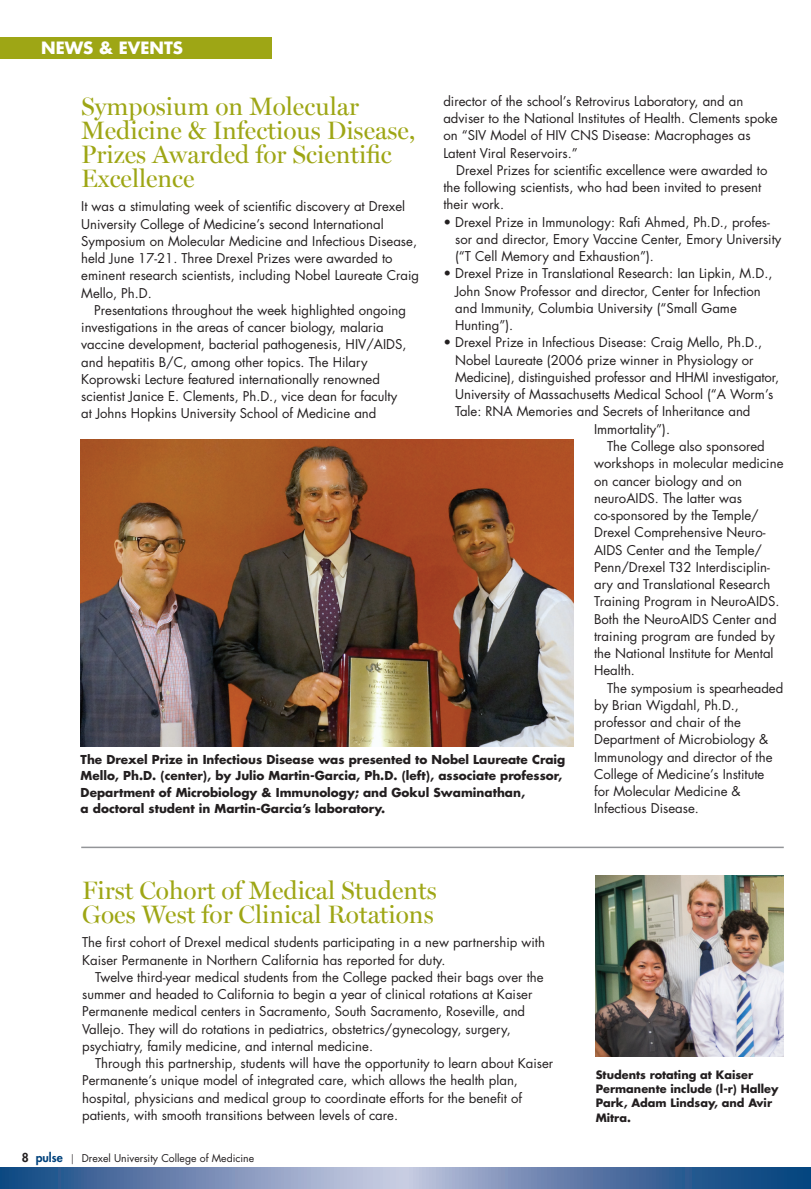
<style>
.page{position:relative;width:811px;height:1189px;background:#fff}
.page>*{position:absolute;margin:0;border:0;box-sizing:border-box;transform-origin:0 0}
.t1{font:25.2px/24px "Miller Display";color:#9ea615}
.t2{font:700 16.5px "Futura";color:#fff}
.t3{font:13.2px/17.2px "Futura";color:#231f20}
.t4{font:700 12px/16.5px "Futura";color:#231f20}
.t5{font:700 11.25px/14.2px "Futura";color:#231f20}
.t6{font:10.5px "Futura";color:#231f20}
.s1{font-weight:800;font-size:12px}
.s2{font-weight:800;font-size:12px;color:#01427c}
.s3{font-family:"Miller Text"}
</style>
<div class="page">
<svg style="left:0;top:1167px;width:809px;height:21px;background:#6481ad"></svg>
<div style="left:0;top:37px;width:272px;height:22px;background:#9ea615"></div>
<img style="left:81px;top:440px;width:492px;height:306px">
<hr style="left:81px;top:846px;width:702px;height:2px;background:#939598">
<img style="left:595px;top:875px;width:188px;height:181px">
<svg style="left:809px;top:1167px;width:2px;height:22px"></svg>
<p class="t2" style="left:41px;top:36px;width:143px">News &amp; Events</p>
<p class="t3" style="left:443px;top:92px;width:336px">director of the school’s Retrovirus Laboratory, and an adviser to the National Institutes of Health. Clements spoke on “SIV Model of HIV CNS Disease: Macrophages as Latent Viral Reservoirs.”</p>
<p class="t3" style="left:443px;top:161px;width:325px;text-indent:13px">Drexel Prizes for scientific excellence were awarded to the following scientists, who had been invited to present their work.</p>
<p class="t3" style="left:455px;top:213px;width:328px;text-indent:-12px">• Drexel Prize in Immunology: Rafi Ahmed, Ph.D., profes&shy;sor and director, Emory Vaccine Center, Emory University (“T Cell Memory and Exhaustion”).</p>
<p class="t3" style="left:455px;top:265px;width:319px;text-indent:-12px">• Drexel Prize in Translational Research: Ian Lipkin, M.D., John Snow Professor and director, Center for Infection and Immunity, Columbia University (“Small Game Hunting”).</p>
<p class="t3" style="left:443px;top:334px;width:320px">• Drexel Prize in Infectious Disease: Craig Mello, Ph.D.,</p>
<p class="t3" style="left:455px;top:351px;width:300px">Nobel Laureate (2006 prize winner in Physiology or</p>
<p class="t3" style="left:455px;top:368px;width:325px">Medicine), distinguished professor and HHMI investigator,</p>
<p class="t3" style="left:455px;top:385px;width:320px">University of Massachusetts Medical School (“A Worm’s</p>
<p class="t3" style="left:455px;top:403px;width:297px">Tale: RNA Memories and Secrets of Inheritance and</p>
<p class="t3" style="left:594px;top:420px;width:77px">Immortality”).</p>
<p class="t3" style="left:607px;top:437px;width:159px">The College also sponsored</p>
<p class="t3" style="left:594px;top:454px;width:191px">workshops in molecular medicine</p>
<p class="t3" style="left:594px;top:472px;width:149px">on cancer biology and on</p>
<p class="t3" style="left:594px;top:489px;width:149px">neuroAIDS. The latter was</p>
<p class="t3" style="left:594px;top:506px;width:166px">co-sponsored by the Temple/</p>
<p class="t3" style="left:594px;top:523px;width:173px">Drexel Comprehensive Neuro-</p>
<p class="t3" style="left:594px;top:541px;width:169px">AIDS Center and the Temple/</p>
<p class="t3" style="left:594px;top:558px;width:177px">Penn/Drexel T32 Interdisciplin-</p>
<p class="t3" style="left:594px;top:575px;width:178px">ary and Translational Research</p>
<p class="t3" style="left:594px;top:592px;width:187px">Training Program in NeuroAIDS.</p>
<p class="t3" style="left:594px;top:610px;width:184px">Both the NeuroAIDS Center and</p>
<p class="t3" style="left:594px;top:627px;width:182px">training program are funded by</p>
<p class="t3" style="left:594px;top:644px;width:181px">the National Institute for Mental</p>
<p class="t3" style="left:594px;top:661px;width:42px">Health.</p>
<p class="t3" style="left:607px;top:679px;width:178px">The symposium is spearheaded</p>
<p class="t3" style="left:594px;top:696px;width:146px">by Brian Wigdahl, Ph.D.,</p>
<p class="t3" style="left:594px;top:713px;width:148px">professor and chair of the</p>
<p class="t3" style="left:594px;top:730px;width:175px">Department of Microbiology &amp;</p>
<p class="t3" style="left:594px;top:748px;width:180px">Immunology and director of the</p>
<p class="t3" style="left:594px;top:765px;width:172px">College of Medicine’s Institute</p>
<p class="t3" style="left:594px;top:782px;width:148px">for Molecular Medicine &amp;</p>
<p class="t3" style="left:594px;top:799px;width:106px">Infectious Disease.</p>
<h1 class="t1" style="left:81px;top:94px;width:335px">Symposium on Molecular<br>Medicine &amp; Infectious Disease,<br>Prizes Awarded for Scientific<br>Excellence</h1>
<p class="t3" style="left:81px;top:198px;width:339px">It was a stimulating week of scientific discovery at Drexel University College of Medicine’s second International Symposium on Molecular Medicine and Infectious Disease, held June 17-21. Three Drexel Prizes were awarded to eminent research scientists, including Nobel Laureate Craig Mello, Ph.D.</p>
<p class="t3" style="left:81px;top:301px;width:326px;text-indent:13px">Presentations throughout the week highlighted ongoing investigations in the areas of cancer biology, malaria vaccine development, bacterial pathogenesis, HIV/AIDS, and hepatitis B/C, among other topics. The Hilary Koprowski Lecture featured internationally renowned scientist Janice E. Clements, Ph.D., vice dean for faculty at Johns Hopkins University School of Medicine and</p>
<p class="t4" style="left:81px;top:750px;width:486px">The Drexel Prize in Infectious Disease was presented to Nobel Laureate Craig Mello, Ph.D. (center), by Julio Martin-Garcia, Ph.D. (left), associate professor, Department of Microbiology &amp; Immunology; and Gokul Swaminathan,<br>a doctoral student in Martin-Garcia’s laboratory.</p>
<h1 class="t1" style="left:82px;top:878px;width:356px">First Cohort of Medical Students<br>Goes West for Clinical Rotations</h1>
<p class="t3" style="left:82px;top:933px;width:464px">The first cohort of Drexel medical students participating in a new partnership with<br>Kaiser Permanente in Northern California has reported for duty.</p>
<p class="t3" style="left:82px;top:968px;width:463px;text-indent:13px">Twelve third-year medical students from the College packed their bags over the summer and headed to California to begin a year of clinical rotations at Kaiser Permanente medical centers in Sacramento, South Sacramento, Roseville, and Vallejo. They will do rotations in pediatrics, obstetrics/gynecology, surgery, psychiatry, family medicine, and internal medicine.</p>
<p class="t3" style="left:82px;top:1054px;width:472px;text-indent:13px">Through this partnership, students will have the opportunity to learn about Kaiser Permanente’s unique model of integrated care, which allows the health plan, hospital, physicians and medical group to coordinate efforts for the benefit of patients, with smooth transitions between levels of care.</p>
<p class="t6" style="left:22px;top:1151px;width:234px"><span class="s1">8</span> <span class="s2">pulse</span> <span class="s3">|</span> Drexel University College of Medicine</p>
<p class="t5" style="left:595px;top:1067px;width:184px">Students rotating at Kaiser<br>Permanente include (l-r) Halley<br>Park, Adam Lindsay, and Avir<br>Mitra.</p>
</div>
